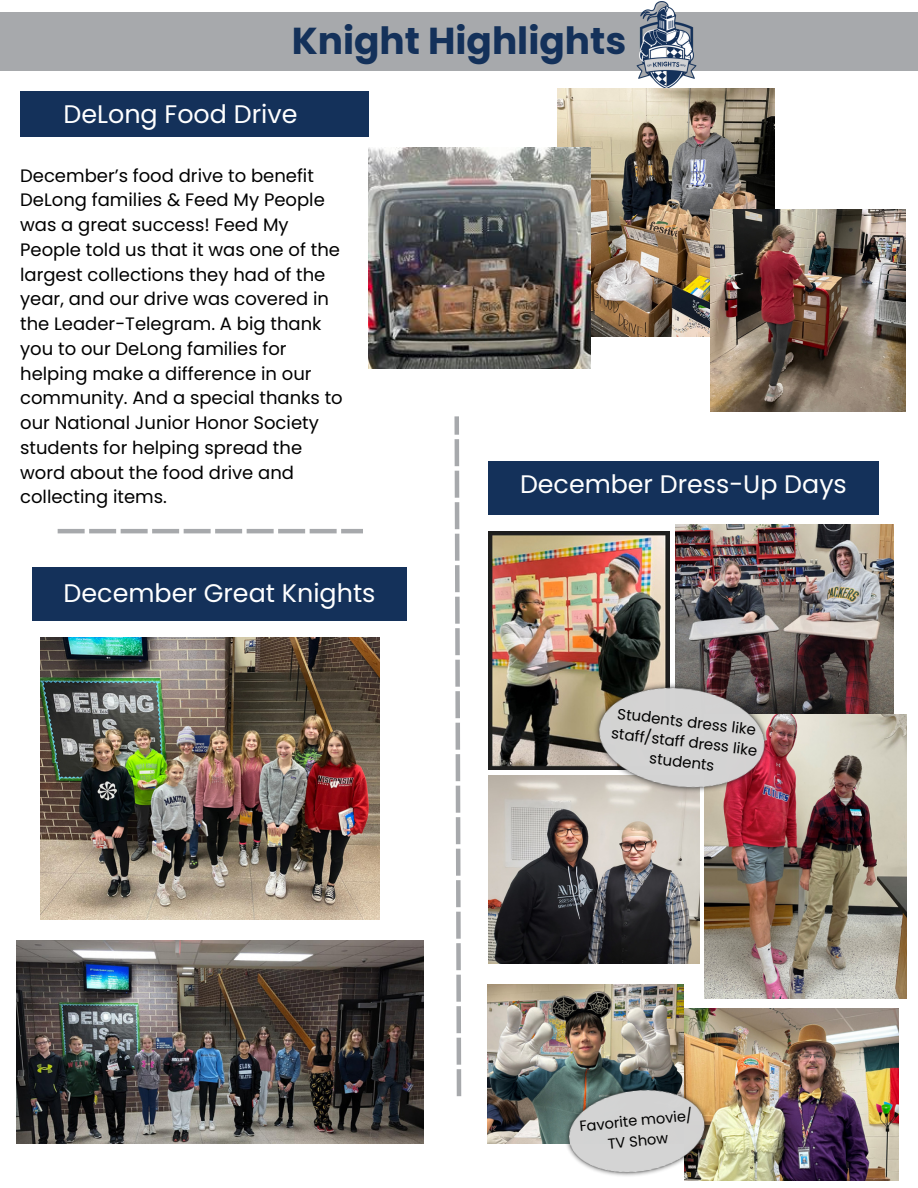
<style>
.page{position:relative;width:918px;height:1188px;background:#fff}
.page>*{position:absolute;margin:0;border:0;box-sizing:border-box;transform-origin:0 0}
.t1{font:700 37.5px "Poppins";color:#14315a}
.t2{font:25.35px "Poppins";color:#fff}
.t3{font:18px/24.8px "Poppins";color:#000}
.t4{font:15px "Poppins";color:#000}
.t5{font:14.55px "Poppins";color:#000}
</style>
<div class="page">
<div style="left:32px;top:567px;width:375px;height:54px;background:#14315a"></div>
<div style="left:0;top:12px;width:918px;height:58px;background:#a7a9ac"></div>
<img style="left:623px;top:1px;width:87px;height:88px">
<div style="left:20px;top:92px;width:349px;height:45px;background:#14315a"></div>
<div style="left:488px;top:462px;width:391px;height:53px;background:#14315a"></div>
<img style="left:488px;top:985px;width:196px;height:158px">
<img style="left:558px;top:89px;width:217px;height:247px">
<img style="left:710px;top:209px;width:196px;height:203px">
<img style="left:369px;top:147px;width:221px;height:222px">
<img style="left:41px;top:637px;width:338px;height:283px">
<img style="left:16px;top:941px;width:407px;height:202px">
<img style="left:676px;top:525px;width:218px;height:189px">
<img style="left:488px;top:531px;width:181px;height:239px">
<svg style="left:454px;top:416px;width:7px;height:680px"></svg>
<svg style="left:58px;top:529px;width:305px;height:4px"></svg>
<img style="left:705px;top:714px;width:201px;height:284px">
<img style="left:488px;top:776px;width:212px;height:188px">
<img style="left:585px;top:670px;width:195px;height:136px">
<img style="left:684px;top:1009px;width:214px;height:172px">
<img style="left:557px;top:1074px;width:161px;height:107px">
<p class="t1" style="left:292px;top:14px;width:336px">Knight Highlights</p>
<p class="t2" style="left:63px;top:96px;width:236px">DeLong Food Drive</p>
<p class="t3" style="left:20px;top:163px;width:324px">December’s food drive to benefit<br>DeLong families &amp; Feed My People was a great success! Feed My<br>People told us that it was one of the largest collections they had of the year, and our drive was covered in the Leader-Telegram. A big thank you to our DeLong families for helping make a difference in our community. And a special thanks to our National Junior Honor Society students for helping spread the word about the food drive and collecting items.</p>
<p class="t2" style="left:64px;top:575px;width:314px">December Great Knights</p>
<p class="t2" style="left:520px;top:467px;width:328px">December Dress-Up Days</p>
<p class="t4" style="left:619px;top:703px;width:141px;rotate:7deg">Students dress like</p>
<p class="t4" style="left:651px;top:747px;width:67px;rotate:7deg">students</p>
<p class="t4" style="left:613px;top:722px;width:148px;rotate:7deg">staff/staff dress like</p>
<p class="t5" style="left:578px;top:1116px;width:115px;rotate:-6deg">Favorite movie/</p>
<p class="t5" style="left:607px;top:1134px;width:62px;rotate:-6deg">TV Show</p>
</div>
